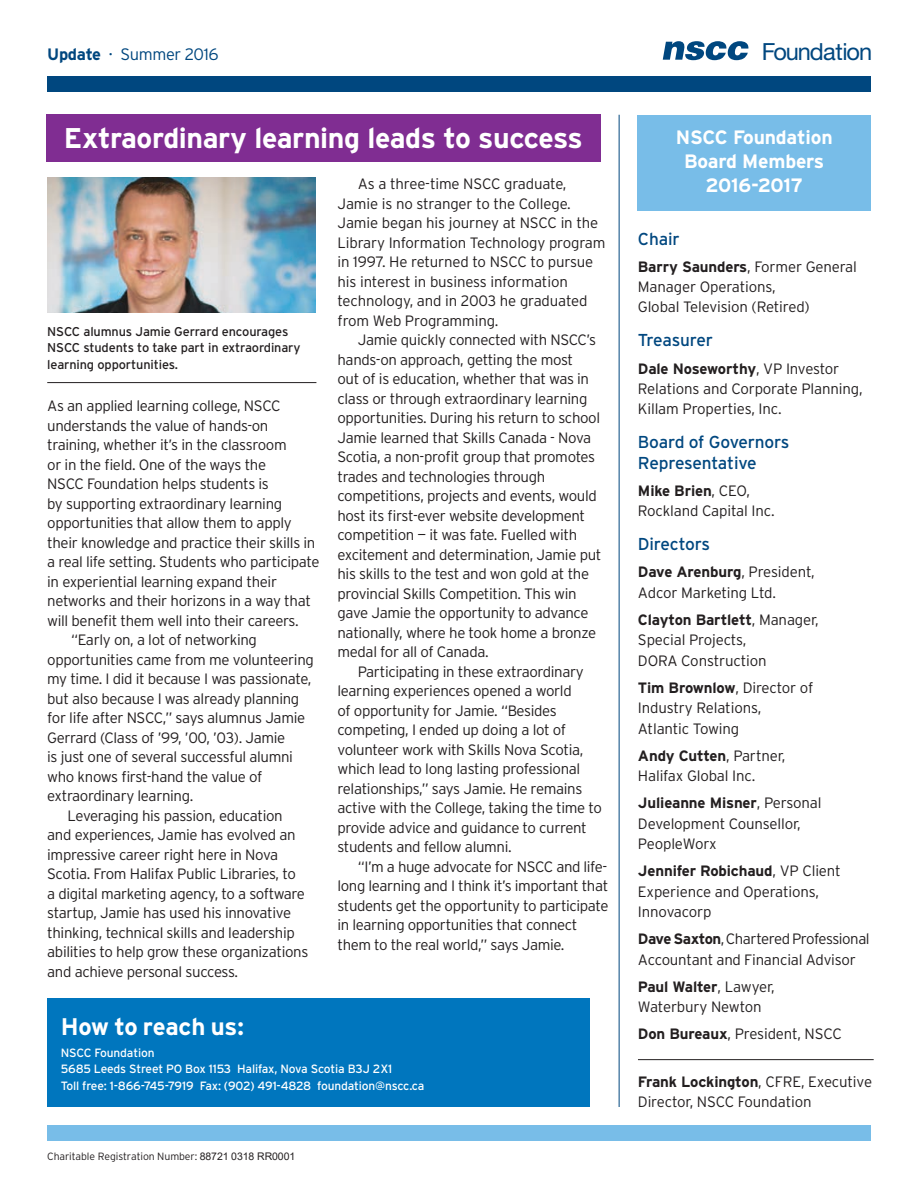
<style>
.page{position:relative;width:918px;height:1188px;background:#fff}
.page>*{position:absolute;margin:0;border:0;box-sizing:border-box;transform-origin:0 0}
._2016_Heads{font:700 28.5px "Interstate";letter-spacing:-.015em;color:#fff}
.t1{font:700 24px "Interstate";letter-spacing:-.01em;color:#fff}
.t2{font:23.7px "Helvetica Neue LT Std";letter-spacing:-.045em;color:#00477f}
.Newsletter_Sub{font:700 19.35px/24px "Interstate";letter-spacing:-.01em;color:#fff;text-align:center}
._2016_Body{font:17.25px/20.4px "Interstate";letter-spacing:-.01em;color:#00477f}
.t3{font:300 16.5px "Interstate";letter-spacing:-.02em;color:#00477f}
._2016_Body-2{font:300 15px/19.5px "Interstate";letter-spacing:-.025em;color:#231f20}
._2016_Body-3{font:12.75px/16.5px "Interstate";letter-spacing:-.01em;color:#231f20}
.t4{font:12px/16.5px "Interstate";letter-spacing:-.015em;color:#fff}
._2016_Body-4{font:300 10.5px "Interstate";letter-spacing:-.01em;color:#231f20}
.s1{font-weight:700}
.s2{font-size:10.5px}
.s3{font-family:"Arial";font-weight:400}
</style>
<div class="page">
<div style="left:637px;top:115px;width:234px;height:96px;background:#78bde8"></div>
<div style="left:47px;top:998px;width:543px;height:109px;background:#0076be"></div>
<div style="left:47px;top:1125px;width:824px;height:16px;background:#78bde8"></div>
<hr style="left:638px;top:1059px;width:236px;height:1px;background:#231f20">
<svg style="left:663px;top:41px;width:85px;height:19px"></svg>
<div style="left:47px;top:76px;width:824px;height:16px;background:#00477f"></div>
<hr style="left:619px;top:115px;width:1px;height:992px;background:#00477f">
<div style="left:46px;top:115px;width:554px;height:47px;background:#802d92"></div>
<img style="left:47px;top:177px;width:268px;height:135px">
<hr style="left:47px;top:382px;width:269px;height:1px;background:#231f20">
<p class="t3" style="left:47px;top:45px;width:173px"><span class="s1">Update</span> <span class="s2">•</span> Summer 2016</p>
<p class="t2" style="left:762px;top:37px;width:112px">Foundation</p>
<p class="_2016_Heads" style="left:64px;top:122px;width:520px">Extraordinary learning leads to success</p>
<p class="_2016_Body-3" style="left:47px;top:323px;width:255px">NSCC alumnus Jamie Gerrard encourages<br>NSCC students to take part in extraordinary learning opportunities.</p>
<p class="_2016_Body-2" style="left:47px;top:396px;width:274px">As an applied learning college, NSCC understands the value of hands-on training, whether it’s in the classroom<br>or in the field. One of the ways the<br>NSCC Foundation helps students is<br>by supporting extraordinary learning opportunities that allow them to apply their knowledge and practice their skills in a real life setting. Students who participate in experiential learning expand their networks and their horizons in a way that will benefit them well into their careers.</p>
<p class="_2016_Body-2" style="left:47px;top:630px;width:268px;text-indent:24px">“Early on, a lot of networking opportunities came from me volunteering my time. I did it because I was passionate, but also because I was already planning for life after NSCC,” says alumnus Jamie Gerrard (Class of ’99, ’00, ’03). Jamie<br>is just one of several successful alumni who knows first-hand the value of extraordinary learning.</p>
<p class="_2016_Body-2" style="left:47px;top:806px;width:263px;text-indent:20px">Leveraging his passion, education and experiences, Jamie has evolved an impressive career right here in Nova Scotia. From Halifax Public Libraries, to<br>a digital marketing agency, to a software startup, Jamie has used his innovative thinking, technical skills and leadership abilities to help grow these organizations and achieve personal success.</p>
<p class="_2016_Body-2" style="left:338px;top:174px;width:270px;text-indent:20px">As a three-time NSCC graduate, Jamie is no stranger to the College.<br>Jamie began his journey at NSCC in the Library Information Technology program in 1997. He returned to NSCC to pursue his interest in business information technology, and in 2003 he graduated from Web Programming.</p>
<p class="_2016_Body-2" style="left:338px;top:330px;width:265px;text-indent:20px">Jamie quickly connected with NSCC’s hands-on approach, getting the most<br>out of is education, whether that was in class or through extraordinary learning opportunities. During his return to school Jamie learned that Skills Canada - Nova Scotia, a non-profit group that promotes trades and technologies through competitions, projects and events, would host its first-ever website development competition — it was fate. Fuelled with excitement and determination, Jamie put his skills to the test and won gold at the provincial Skills Competition. This win gave Jamie the opportunity to advance nationally, where he took home a bronze medal for all of Canada.</p>
<p class="_2016_Body-2" style="left:338px;top:662px;width:266px;text-indent:20px">Participating in these extraordinary learning experiences opened a world<br>of opportunity for Jamie. “Besides competing, I ended up doing a lot of volunteer work with Skills Nova Scotia, which lead to long lasting professional relationships,” says Jamie. He remains active with the College, taking the time to provide advice and guidance to current students and fellow alumni.</p>
<p class="_2016_Body-2" style="left:338px;top:857px;width:272px;text-indent:20px">“I’m a huge advocate for NSCC and life&shy;long learning and I think it’s important that students get the opportunity to participate in learning opportunities that connect them to the real world,” says Jamie.</p>
<p class="t1" style="left:61px;top:1013px;width:185px">How to reach us:</p>
<p class="t4" style="left:61px;top:1044px;width:365px">NSCC Foundation<br>5685 Leeds Street PO Box 1153 Halifax, Nova Scotia B3J 2X1<br>Toll free: 1-866-745-7919 Fax: (902) 491-4828 foundation@nscc.ca</p>
<p class="_2016_Body-4" style="left:47px;top:1150px;width:250px">Charitable Registration Number: <span class="s3">88721 0318 RR0001</span></p>
<p class="Newsletter_Sub" style="left:676px;top:125px;width:158px">NSCC Foundation<br>Board Members<br>2016-2017</p>
<p class="_2016_Body" style="left:638px;top:228px;width:43px">Chair</p>
<p class="_2016_Body-2" style="left:638px;top:256px;width:220px;line-height:20.4px"><span class="s1">Barry Saunders</span>, Former General<br>Manager Operations,<br>Global Television (Retired)</p>
<p class="_2016_Body" style="left:638px;top:330px;width:77px">Treasurer</p>
<p class="_2016_Body-2" style="left:638px;top:358px;width:226px;line-height:20.4px"><span class="s1">Dale Noseworthy</span>, VP Investor<br>Relations and Corporate Planning,<br>Killam Properties, Inc.</p>
<p class="_2016_Body" style="left:638px;top:432px;width:153px">Board of Governors<br>Representative</p>
<p class="_2016_Body-2" style="left:638px;top:480px;width:138px;line-height:20.4px"><span class="s1">Mike Brien</span>, CEO,<br>Rockland Capital Inc.</p>
<p class="_2016_Body" style="left:638px;top:534px;width:74px">Directors</p>
<p class="_2016_Body-2" style="left:638px;top:562px;width:178px;line-height:20.4px"><span class="s1">Dave Arenburg</span>, President,<br>Adcor Marketing Ltd.</p>
<p class="_2016_Body-2" style="left:638px;top:609px;width:182px;line-height:20.4px"><span class="s1">Clayton Bartlett</span>, Manager,<br>Special Projects,<br>DORA Construction</p>
<p class="_2016_Body-2" style="left:638px;top:677px;width:177px;line-height:20.4px"><span class="s1">Tim Brownlow</span>, Director of<br>Industry Relations,<br>Atlantic Towing</p>
<p class="_2016_Body-2" style="left:638px;top:745px;width:149px;line-height:20.4px"><span class="s1">Andy Cutten</span>, Partner,<br>Halifax Global Inc.</p>
<p class="_2016_Body-2" style="left:638px;top:793px;width:185px;line-height:20.4px"><span class="s1">Julieanne Misner</span>, Personal<br>Development Counsellor,<br>PeopleWorx</p>
<p class="_2016_Body-2" style="left:638px;top:861px;width:204px;line-height:20.4px"><span class="s1">Jennifer Robichaud</span>, VP Client<br>Experience and Operations,<br>Innovacorp</p>
<p class="_2016_Body-2" style="left:638px;top:928px;width:233px;line-height:20.4px"><span class="s1">Dave Saxton</span>, Chartered Professional<br>Accountant and Financial Advisor</p>
<p class="_2016_Body-2" style="left:638px;top:976px;width:138px;line-height:20.4px"><span class="s1">Paul Walter</span>, Lawyer,<br>Waterbury Newton</p>
<p class="_2016_Body-2" style="left:638px;top:1024px;width:205px"><span class="s1">Don Bureaux</span>, President, NSCC</p>
<p class="_2016_Body-2" style="left:638px;top:1071px;width:236px;line-height:20.4px"><span class="s1">Frank Lockington</span>, CFRE, Executive<br>Director, NSCC Foundation</p>
</div>
